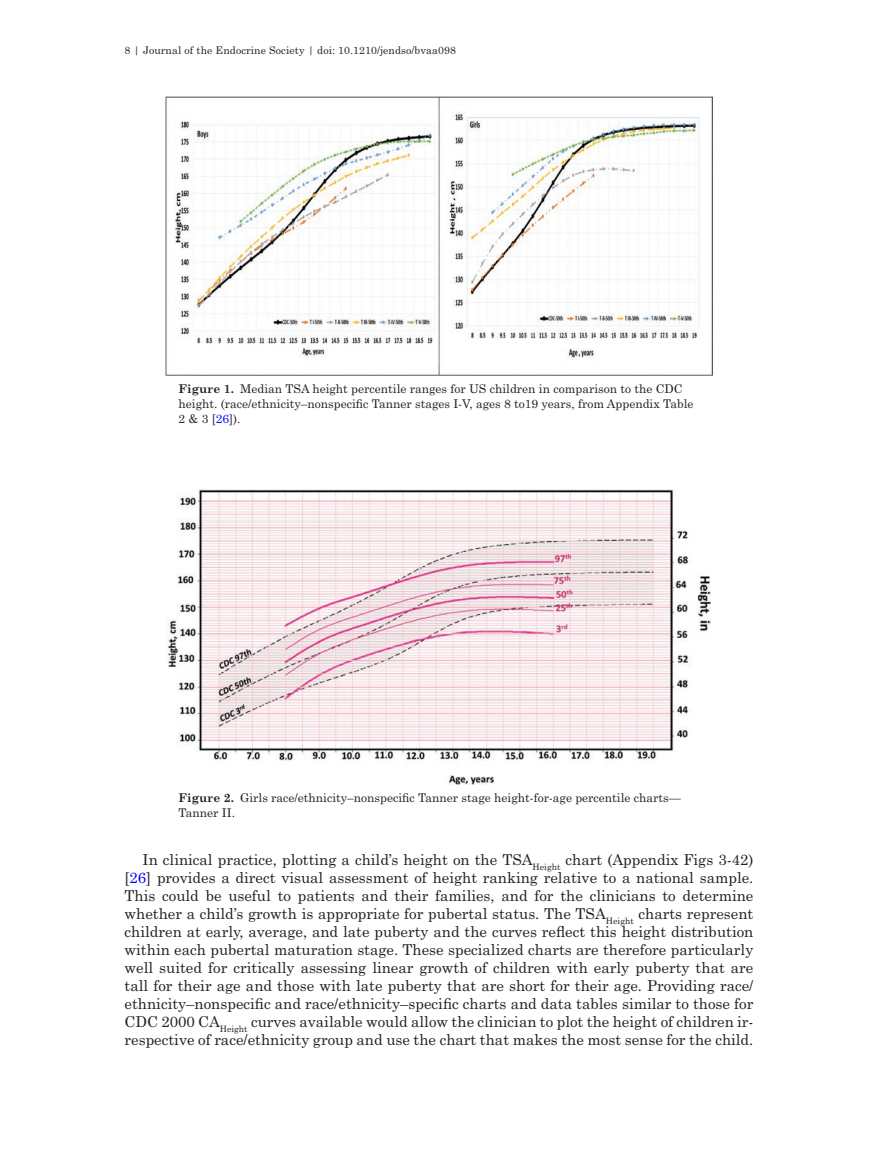
<style>
.page{position:relative;width:878px;height:1175px;background:#fff}
.page>*{position:absolute;margin:0;border:0;box-sizing:border-box;transform-origin:0 0}
.t1{font:15px/18px "Century Schoolbook Std";color:#231f20;text-align:justify}
.t2{font:12px/15px "Century Schoolbook Std";color:#231f20}
.t3{font:10.5px "Century Schoolbook Std";letter-spacing:.01em;color:#231f20}
.s1{font-weight:700}
.s2{color:#00f}
</style>
<div class="page">
<img style="left:166px;top:96px;width:546px;height:279px">
<img style="left:168px;top:489px;width:542px;height:295px">
<p class="t3" style="left:124px;top:44px;width:333px">8 | Journal of the Endocrine Society | doi: 10.1210/jendso/bvaa098</p>
<p class="t2" style="left:178px;top:381px;width:516px"><span class="s1">Figure 1.</span> Median TSA height percentile ranges for US children in comparison to the CDC height. (race/ethnicity–nonspecific Tanner stages I-V, ages 8 to19 years, from Appendix Table<br>2 &amp; 3 [<span class="s2">26</span>]).</p>
<p class="t2" style="left:178px;top:789px;width:503px"><span class="s1">Figure 2.</span> Girls race/ethnicity–nonspecific Tanner stage height-for-age percentile charts—<br>Tanner II.</p>
<p class="t1" style="left:124px;top:850px;width:630px;text-indent:18px">In clinical practice, plotting a child’s height on the TSA<sub>Height</sub> chart (Appendix Figs 3-42) [<span class="s2">26</span>] provides a direct visual assessment of height ranking relative to a national sample.<br>This could be useful to patients and their families, and for the clinicians to determine whether a child’s growth is appropriate for pubertal status. The TSA<sub>Height</sub> charts represent children at early, average, and late puberty and the curves reflect this height distribution within each pubertal maturation stage. These specialized charts are therefore particularly well suited for critically assessing linear growth of children with early puberty that are tall for their age and those with late puberty that are short for their age. Providing race/ ethnicity–nonspecific and race/ethnicity–specific charts and data tables similar to those for CDC 2000 CA<sub>Height</sub> curves available would allow the clinician to plot the height of children ir&shy;respective of race/ethnicity group and use the chart that makes the most sense for the child.</p>
</div>
